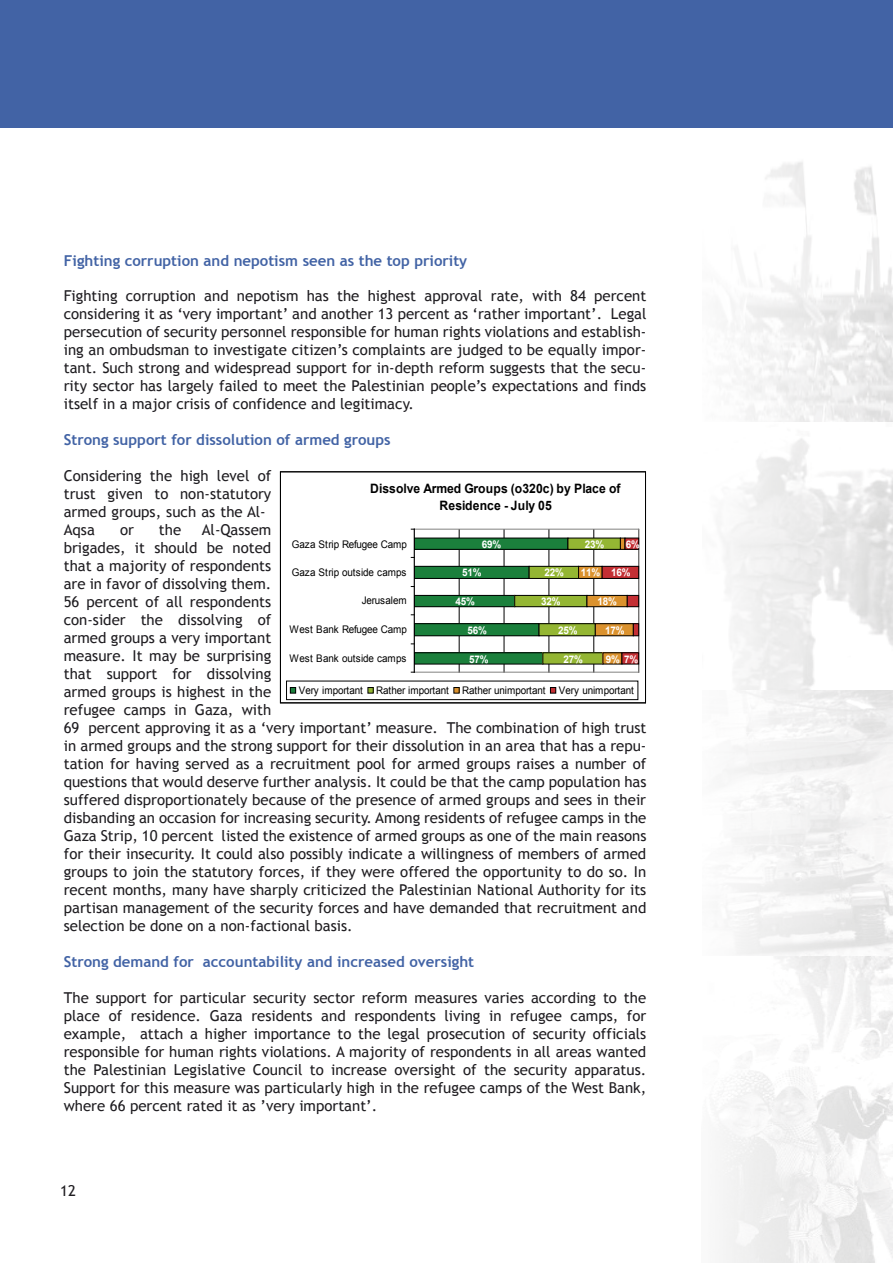
<style>
.page{position:relative;width:893px;height:1263px;background:#fff}
.page>*{position:absolute;margin:0;border:0;box-sizing:border-box;transform-origin:0 0}
.t1{font:15px/18px "Trebuchet MS";color:#1f1d21;text-align:justify}
.t2{font:700 15px "Trebuchet MS";color:#4263a5}
.t3{font:700 12.9px/17px "Arial";letter-spacing:.005em;color:#000;text-align:center;scale:.94 1}
.t4{font:10.5px "Arial";letter-spacing:-.015em;color:#000;scale:.94 1}
.t5{font:700 10.5px "Arial";letter-spacing:-.015em;color:#fff;scale:.94 1}
.t6{font:10.5px "Arial";letter-spacing:.01em;color:#000;scale:.94 1}
</style>
<div class="page">
<img style="left:720px;top:162px;width:173px;height:1101px">
<div style="left:0;top:0;width:893px;height:128px;background:#4263a5"></div>
<hr style="left:459px;top:529px;width:1px;height:143px;background:#000">
<hr style="left:504px;top:529px;width:1px;height:143px;background:#000">
<hr style="left:549px;top:529px;width:1px;height:143px;background:#000">
<hr style="left:593px;top:529px;width:1px;height:143px;background:#000">
<hr style="left:414px;top:529px;width:225px;height:1px;background:#828180">
<hr style="left:638px;top:529px;width:1px;height:143px;background:#828180">
<hr style="left:414px;top:672px;width:225px;height:1px;background:#828180">
<div style="left:414px;top:653px;width:129px;height:11px;background:#1b803c"></div>
<div style="left:414px;top:652px;width:129px;height:12px;border:1px solid #000"></div>
<div style="left:414px;top:624px;width:125px;height:12px;background:#1b803c"></div>
<div style="left:414px;top:623px;width:125px;height:13px;border:1px solid #000"></div>
<div style="left:414px;top:595px;width:101px;height:12px;background:#1b803c"></div>
<div style="left:414px;top:595px;width:101px;height:12px;border:1px solid #000"></div>
<div style="left:414px;top:566px;width:115px;height:12px;background:#1b803c"></div>
<div style="left:414px;top:566px;width:116px;height:13px;border:1px solid #000"></div>
<div style="left:414px;top:538px;width:154px;height:11px;background:#1b803c"></div>
<div style="left:414px;top:538px;width:154px;height:12px;border:1px solid #000"></div>
<div style="left:543px;top:653px;width:60px;height:11px;background:#94b633"></div>
<div style="left:542px;top:652px;width:61px;height:12px;border:1px solid #000"></div>
<div style="left:539px;top:624px;width:56px;height:12px;background:#94b633"></div>
<div style="left:539px;top:623px;width:57px;height:13px;border:1px solid #000"></div>
<div style="left:515px;top:595px;width:72px;height:12px;background:#94b633"></div>
<div style="left:514px;top:595px;width:73px;height:12px;border:1px solid #000"></div>
<div style="left:529px;top:566px;width:50px;height:12px;background:#94b633"></div>
<div style="left:529px;top:566px;width:50px;height:13px;border:1px solid #000"></div>
<div style="left:568px;top:538px;width:52px;height:11px;background:#94b633"></div>
<div style="left:567px;top:538px;width:54px;height:12px;border:1px solid #000"></div>
<div style="left:603px;top:653px;width:19px;height:11px;background:#db922e"></div>
<div style="left:602px;top:652px;width:20px;height:12px;border:1px solid #000"></div>
<div style="left:595px;top:624px;width:38px;height:12px;background:#db922e"></div>
<div style="left:595px;top:623px;width:39px;height:13px;border:1px solid #000"></div>
<div style="left:587px;top:595px;width:40px;height:12px;background:#db922e"></div>
<div style="left:586px;top:595px;width:42px;height:12px;border:1px solid #000"></div>
<div style="left:579px;top:566px;width:23px;height:12px;background:#db922e"></div>
<div style="left:578px;top:566px;width:25px;height:13px;border:1px solid #000"></div>
<div style="left:620px;top:538px;width:5px;height:11px;background:#db922e"></div>
<div style="left:620px;top:538px;width:5px;height:12px;border:1px solid #000"></div>
<div style="left:622px;top:653px;width:17px;height:11px;background:#c42f34"></div>
<div style="left:621px;top:652px;width:18px;height:12px;border:1px solid #000"></div>
<div style="left:633px;top:624px;width:6px;height:12px;background:#c42f34"></div>
<div style="left:633px;top:623px;width:6px;height:13px;border:1px solid #000"></div>
<div style="left:627px;top:595px;width:12px;height:12px;background:#c42f34"></div>
<div style="left:627px;top:595px;width:12px;height:12px;border:1px solid #000"></div>
<div style="left:602px;top:566px;width:37px;height:12px;background:#c42f34"></div>
<div style="left:602px;top:566px;width:37px;height:13px;border:1px solid #000"></div>
<div style="left:625px;top:538px;width:14px;height:11px;background:#c42f34"></div>
<div style="left:625px;top:538px;width:14px;height:12px;border:1px solid #000"></div>
<hr style="left:414px;top:529px;width:1px;height:143px;background:#000">
<div style="left:286px;top:681px;width:352px;height:19px;border:1px solid #000"></div>
<svg style="left:290px;top:687px;width:6px;height:6px"></svg>
<div style="left:367px;top:687px;width:7px;height:6px;border:1px solid #000"></div>
<svg style="left:550px;top:687px;width:6px;height:6px"></svg>
<div style="left:280px;top:472px;width:365px;height:231px;border:1px solid #000"></div>
<p class="t2" style="left:64px;top:252px;width:405px">Fighting corruption and nepotism seen as the top priority</p>
<p class="t1" style="left:64px;top:286px;width:584px">Fighting corruption and nepotism has the highest approval rate, with 84 percent considering it as ‘very important’ and another 13 percent as ‘rather important’. Legal persecution of security personnel responsible for human rights violations and establish&shy;ing an ombudsman to investigate citizen’s complaints are judged to be equally impor&shy;tant. Such strong and widespread support for in-depth reform suggests that the secu&shy;rity sector has largely failed to meet the Palestinian people’s expectations and finds itself in a major crisis of confidence and legitimacy.</p>
<p class="t2" style="left:64px;top:430px;width:328px">Strong support for dissolution of armed groups</p>
<p class="t1" style="left:64px;top:466px;width:209px;text-align:left">Considering the high level of trust given to non-statutory armed groups, such as the Al-<br>Aqsa</p>
<p class="t3" style="left:370px;top:480px;width:268px">Dissolve Armed Groups (o320c) by Place of<br>Residence - July 05</p>
<p class="t1" style="left:64px;top:520px;width:584px;text-align:left;text-indent:138px">Al-Qassem<br>brigades, it should be noted<br>that a majority of respondents<br>are in favor of dissolving them.<br>56 percent of all respondents<br>con-sider the dissolving of<br>armed groups a very important<br>measure. It may be surprising<br>that support for dissolving<br>armed groups is highest in the<br>refugee camps in Gaza, with<br>69 percent approving it as a ‘very important’ measure. The combination of high trust in armed groups and the strong support for their dissolution in an area that has a repu&shy;tation for having served as a recruitment pool for armed groups raises a number of questions that would deserve further analysis. It could be that the camp population has suffered disproportionately because of the presence of armed groups and sees in their disbanding an occasion for increasing security. Among residents of refugee camps in the Gaza Strip, 10 percent listed the existence of armed groups as one of the main reasons for their insecurity. It could also possibly indicate a willingness of members of armed groups to join the statutory forces, if they were offered the opportunity to do so. In recent months, many have sharply criticized the Palestinian National Authority for its partisan management of the security forces and have demanded that recruitment and selection be done on a non-factional basis.</p>
<p class="t2" style="left:64px;top:952px;width:412px">Strong demand for accountability and increased oversight</p>
<p class="t1" style="left:64px;top:988px;width:584px">The support for particular security sector reform measures varies according to the place of residence. Gaza residents and respondents living in refugee camps, for example, attach a higher importance to the legal prosecution of security officials responsible for human rights violations. A majority of respondents in all areas wanted the Palestinian Legislative Council to increase oversight of the security apparatus.<br>Support for this measure was particularly high in the refugee camps of the West Bank, where 66 percent rated it as ’very important’.</p>
<p class="t1" style="left:120px;top:520px;width:15px">or</p>
<p class="t1" style="left:159px;top:520px;width:24px">the</p>
<p class="t4" style="left:292px;top:537px;width:124px">Gaza Strip Refugee Camp</p>
<p class="t5" style="left:482px;top:537px;width:22px">69%</p>
<p class="t5" style="left:585px;top:537px;width:22px">23%</p>
<p class="t5" style="left:626px;top:537px;width:17px">6%</p>
<p class="t6" style="left:292px;top:565px;width:123px">Gaza Strip outside camps</p>
<p class="t5" style="left:462px;top:565px;width:22px">51%</p>
<p class="t5" style="left:544px;top:565px;width:22px">22%</p>
<p class="t5" style="left:581px;top:565px;width:22px">11%</p>
<p class="t5" style="left:611px;top:565px;width:22px">16%</p>
<p class="t4" style="left:362px;top:594px;width:49px">Jerusalem</p>
<p class="t5" style="left:455px;top:595px;width:22px">45%</p>
<p class="t5" style="left:541px;top:595px;width:22px">32%</p>
<p class="t5" style="left:598px;top:595px;width:22px">18%</p>
<p class="t4" style="left:290px;top:623px;width:126px">West Bank Refugee Camp</p>
<p class="t5" style="left:468px;top:623px;width:22px">56%</p>
<p class="t5" style="left:558px;top:623px;width:22px">25%</p>
<p class="t5" style="left:605px;top:623px;width:22px">17%</p>
<p class="t4" style="left:290px;top:651px;width:126px">West Bank outside camps</p>
<p class="t5" style="left:469px;top:652px;width:22px">57%</p>
<p class="t5" style="left:563px;top:652px;width:22px">27%</p>
<p class="t5" style="left:606px;top:652px;width:36px">9% 7%</p>
<p class="t4" style="left:299px;top:683px;width:70px">Very important</p>
<p class="t4" style="left:376px;top:683px;width:79px">Rather important</p>
<p class="t4" style="left:462px;top:683px;width:90px">Rather unimportant</p>
<p class="t4" style="left:559px;top:683px;width:81px">Very unimportant</p>
<p class="t1" style="left:60px;top:1182px;width:17px">12</p>
</div>
